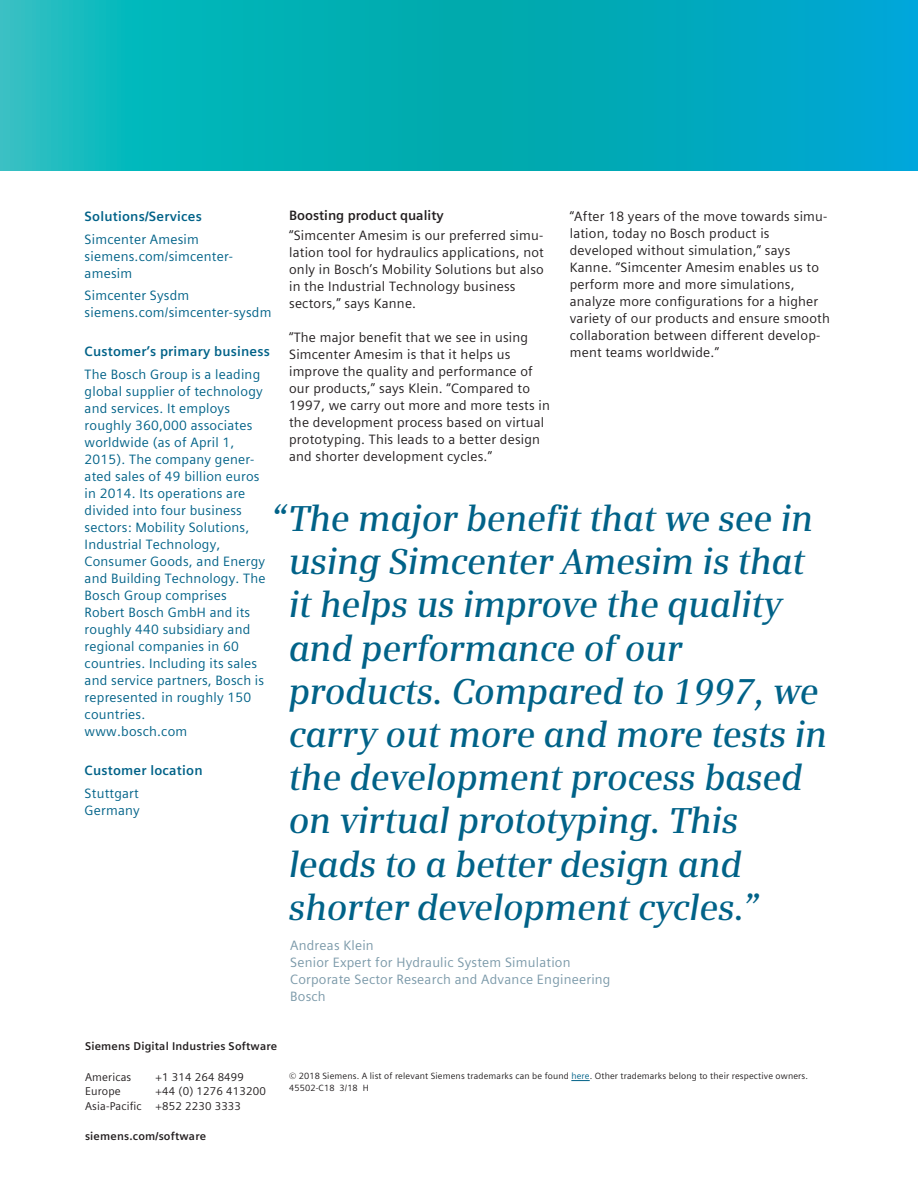
<style>
.page{position:relative;width:918px;height:1188px;background:#fff}
.page>*{position:absolute;margin:0;border:0;box-sizing:border-box;transform-origin:0 0}
.t1{font:italic 600 36px/43.2px "Siemens Serif";letter-spacing:-.01em;color:#006288}
.t2{font:13.5px/17px "Siemens Sans Global";letter-spacing:.015em;color:#231f20}
.t3{font:13.5px/17px "Siemens Sans Global";letter-spacing:.015em;color:#006288}
.t4{font:13.5px/17px "Siemens Sans Global";letter-spacing:.015em;color:#7b99a9}
.t5{font:700 13.5px "Siemens Sans Global";letter-spacing:.015em;color:#006288}
.t6{font:700 13.5px "Siemens Sans Global";color:#231f20}
.t7{font:11.25px/14.9px "Siemens Sans Global";letter-spacing:.015em;color:#231f20}
.t8{font:700 11.25px "Siemens Sans Global";letter-spacing:.015em;color:#231f20}
.t9{font:9px/12px "Siemens Sans Global";letter-spacing:.015em;color:#231f20}
.s1{color:#006288}
</style>
<div class="page">
<svg style="left:0;top:0;width:918px;height:170px;background:#04aebb"></svg>
<svg style="left:571px;top:1080px;width:19px;height:1px"></svg>
<p class="t6" style="left:289px;top:205px;width:156px">Boosting product quality</p>
<p class="t2" style="left:289px;top:226px;width:256px">“Simcenter Amesim is our preferred simu&shy;lation tool for hydraulics applications, not only in Bosch’s Mobility Solutions but also in the Industrial Technology business sectors,” says Kanne.</p>
<p class="t2" style="left:289px;top:329px;width:262px">“The major benefit that we see in using Simcenter Amesim is that it helps us improve the quality and performance of our products,” says Klein. “Compared to 1997, we carry out more and more tests in the development process based on virtual prototyping. This leads to a better design and shorter development cycles.”</p>
<p class="t5" style="left:85px;top:206px;width:119px">Solutions/Services</p>
<p class="t3" style="left:85px;top:230px;width:150px">Simcenter Amesim siemens.com/simcenter&shy;amesim</p>
<p class="t3" style="left:85px;top:287px;width:188px">Simcenter Sysdm siemens.com/simcenter-sysdm</p>
<p class="t5" style="left:85px;top:341px;width:187px">Customer’s primary business</p>
<p class="t3" style="left:85px;top:366px;width:182px">The Bosch Group is a leading global supplier of technology and services. It employs roughly 360,000 associates worldwide (as of April 1,<br>2015). The company gener&shy;ated sales of 49 billion euros in 2014. Its operations are divided into four business sectors: Mobility Solutions,<br>Industrial Technology,<br>Consumer Goods, and Energy and Building Technology. The<br>Bosch Group comprises<br>Robert Bosch GmbH and its roughly 440 subsidiary and regional companies in 60 countries. Including its sales and service partners, Bosch is represented in roughly 150 countries.<br>www.bosch.com</p>
<p class="t5" style="left:85px;top:760px;width:119px">Customer location</p>
<p class="t3" style="left:85px;top:785px;width:57px">Stuttgart<br>Germany</p>
<p class="t2" style="left:570px;top:208px;width:262px">“After 18 years of the move towards simu&shy;lation, today no Bosch product is developed without simulation,” says Kanne. “Simcenter Amesim enables us to perform more and more simulations, analyze more configurations for a higher variety of our products and ensure smooth collaboration between different develop&shy;ment teams worldwide.”</p>
<p class="t1" style="left:289px;top:497px;width:540px;text-indent:-18px">“The major benefit that we see in using Simcenter Amesim is that it helps us improve the quality and performance of our products. Compared to 1997, we carry out more and more tests in the development process based on virtual prototyping. This leads to a better design and shorter development cycles.”</p>
<p class="t4" style="left:290px;top:936px;width:322px">Andreas Klein<br>Senior Expert for Hydraulic System Simulation<br>Corporate Sector Research and Advance Engineering<br>Bosch</p>
<p class="t8" style="left:85px;top:1037px;width:194px">Siemens Digital Industries Software</p>
<p class="t7" style="left:85px;top:1069px;width:48px">Americas</p>
<p class="t7" style="left:156px;top:1069px;width:90px">+1 314 264 8499</p>
<p class="t7" style="left:85px;top:1084px;width:37px">Europe</p>
<p class="t7" style="left:85px;top:1084px;width:182px;text-indent:71px">+44 (0) 1276 413200<br>Asia-Pacific +852 2230 3333</p>
<p class="t8" style="left:85px;top:1127px;width:123px">siemens.com/software</p>
<p class="t9" style="left:289px;top:1070px;width:520px">© 2018 Siemens. A list of relevant Siemens trademarks can be found <span class="s1">here</span>. Other trademarks belong to their respective owners.<br>45502-C18 3/18 H</p>
</div>
